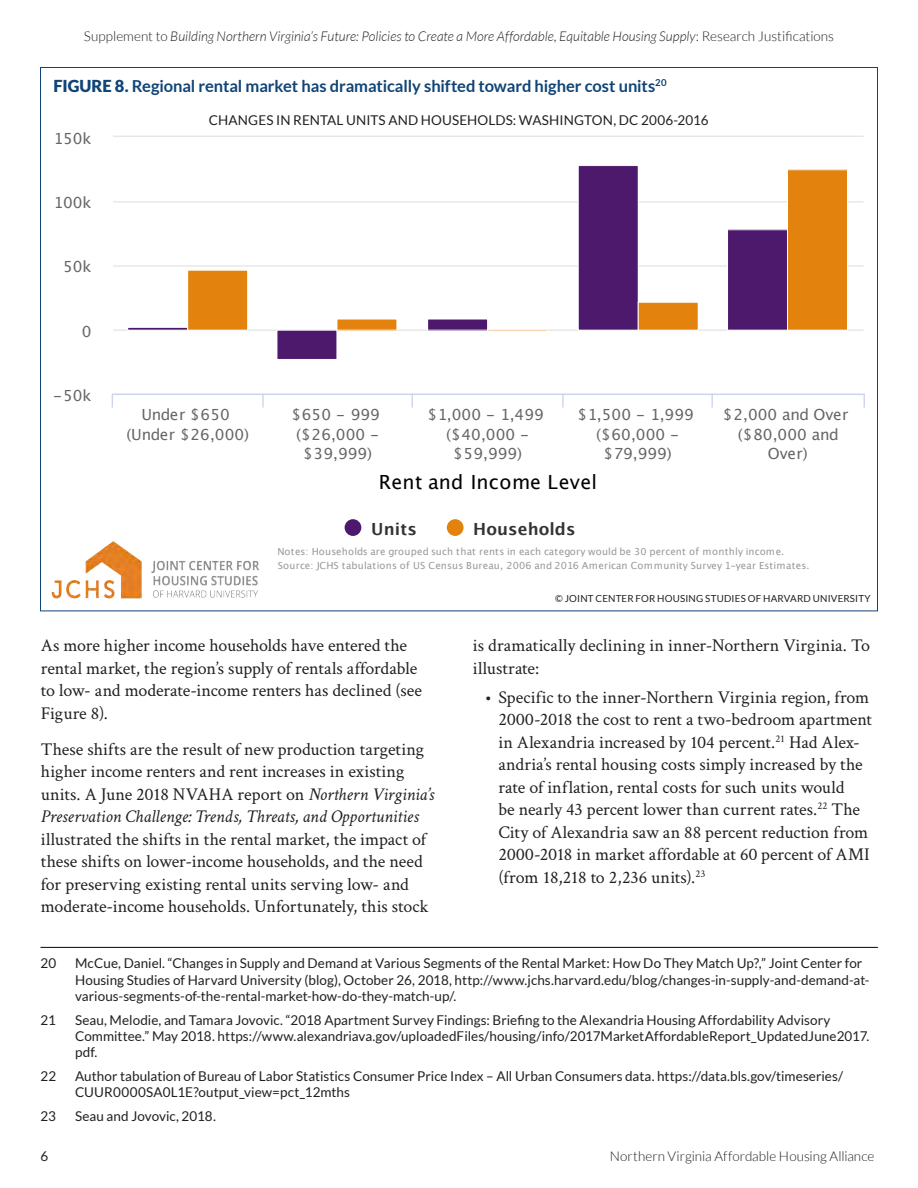
<style>
.page{position:relative;width:918px;height:1188px;background:#fff}
.page>*{position:absolute;margin:0;border:0;box-sizing:border-box;transform-origin:0 0}
.t1{font:19.5px "Lucida Grande";letter-spacing:.015em;color:#000}
.Text_-_Main{font:18px/22.5px "Crimson Text";color:#231f20}
.Text_-_Bullets{font:18px/22.5px "Crimson Text";color:#231f20}
.t2{font:700 16.8px "Lucida Grande";letter-spacing:.01em;color:#333}
.Chart_-_Header{font:700 16.5px "Lato";letter-spacing:-.005em;color:#104476}
.t3{font:15.3px/19.5px "Lucida Grande";letter-spacing:.005em;color:#666;text-align:center}
.Footnote_-_Main{font:13.5px/16.5px "Lato";letter-spacing:.005em;color:#231f20}
.Footnote_-_Lead{font:13.5px/16.5px "Lato";letter-spacing:.005em;color:#231f20}
.t4{font:italic 300 13.5px "Lato";color:#231f20}
.Chart_-_Header-2{font:13.5px "Lato";letter-spacing:.01em;color:#231f20}
.t5{font:300 13.5px "Lato";color:#231f20}
.t6{font:9.75px/14px "Lucida Grande";letter-spacing:.02em;color:#999}
.PHOTO_CREDIT{font:9.75px "Lato";letter-spacing:.02em;color:#231f20}
.s1{font-style:normal}
.s2{font-weight:900}
.s3{font-style:italic}
</style>
<div class="page">
<img style="left:51px;top:541px;width:208px;height:58px">
<hr style="left:113px;top:329px;width:751px;height:2px;background:#e6e6e6">
<hr style="left:113px;top:265px;width:751px;height:2px;background:#e6e6e6">
<hr style="left:113px;top:201px;width:751px;height:2px;background:#e6e6e6">
<hr style="left:113px;top:136px;width:751px;height:1px;background:#e6e6e6">
<svg style="left:262px;top:395px;width:2px;height:13px"></svg>
<svg style="left:412px;top:395px;width:1px;height:13px"></svg>
<svg style="left:562px;top:395px;width:2px;height:13px"></svg>
<svg style="left:711px;top:395px;width:2px;height:13px"></svg>
<svg style="left:864px;top:394px;width:1px;height:14px"></svg>
<svg style="left:112px;top:394px;width:1px;height:14px"></svg>
<hr style="left:113px;top:394px;width:751px;height:1px;background:#ccd6eb">
<div style="left:127px;top:327px;width:61px;height:4px;border:1px solid #fff"></div>
<div style="left:277px;top:330px;width:60px;height:29px;background:#4c196c"></div>
<div style="left:277px;top:330px;width:60px;height:30px;border:1px solid #fff"></div>
<div style="left:428px;top:319px;width:60px;height:11px;background:#4c196c"></div>
<div style="left:578px;top:166px;width:60px;height:164px;background:#4c196c"></div>
<div style="left:578px;top:165px;width:61px;height:166px;border:1px solid #fff"></div>
<div style="left:728px;top:230px;width:60px;height:100px;background:#4c196c"></div>
<div style="left:727px;top:229px;width:61px;height:102px;border:1px solid #fff"></div>
<div style="left:188px;top:270px;width:60px;height:60px;background:#e3830d"></div>
<div style="left:187px;top:270px;width:61px;height:61px;border:1px solid #fff"></div>
<div style="left:337px;top:319px;width:60px;height:11px;background:#e3830d"></div>
<div style="left:487px;top:330px;width:61px;height:2px;border:1px solid #fff"></div>
<div style="left:638px;top:302px;width:60px;height:28px;background:#e3830d"></div>
<div style="left:638px;top:302px;width:61px;height:29px;border:1px solid #fff"></div>
<div style="left:788px;top:170px;width:60px;height:160px;background:#e3830d"></div>
<div style="left:787px;top:169px;width:61px;height:162px;border:1px solid #fff"></div>
<div style="left:345px;top:519px;width:16px;height:17px;background:#4c196c;border-radius:50%"></div>
<div style="left:447px;top:519px;width:17px;height:17px;background:#e3830d;border-radius:50%"></div>
<hr style="left:40px;top:947px;width:838px;height:1px;background:#231f20">
<p class="t4" style="left:84px;top:28px;width:752px"><span class="s1">Supplement to</span> Building Northern Virginia’s Future: Policies to Create a More Affordable, Equitable Housing Supply<span class="s1">: Research Justifications</span></p>
<p class="Chart_-_Header" style="left:54px;top:76px;width:615px"><span class="s2">FIGURE 8.</span> Regional rental market has dramatically shifted toward higher cost units<sup>20</sup></p>
<p class="t3" style="left:54px;top:129px;width:39px">150k</p>
<p class="t3" style="left:54px;top:193px;width:39px">100k</p>
<p class="t3" style="left:63px;top:257px;width:30px">50k</p>
<p class="t3" style="left:82px;top:321px;width:11px">0</p>
<p class="t3" style="left:53px;top:386px;width:40px">-50k</p>
<p class="Chart_-_Header-2" style="left:209px;top:113px;width:501px">CHANGES IN RENTAL UNITS AND HOUSEHOLDS: WASHINGTON, DC 2006-2016</p>
<p class="t3" style="left:126px;top:405px;width:124px">Under $650 (Under $26,000)</p>
<p class="t3" style="left:291px;top:405px;width:90px">$650 - 999 ($26,000 - $39,999)</p>
<p class="t3" style="left:427px;top:405px;width:118px">$1,000 - 1,499 ($40,000 - $59,999)</p>
<p class="t3" style="left:577px;top:405px;width:118px">$1,500 - 1,999 ($60,000 - $79,999)</p>
<p class="t3" style="left:723px;top:405px;width:127px">$2,000 and Over ($80,000 and<br>Over)</p>
<p class="t1" style="left:379px;top:470px;width:220px">Rent and Income Level</p>
<p class="t2" style="left:371px;top:515px;width:47px">Units</p>
<p class="t2" style="left:473px;top:515px;width:104px">Households</p>
<p class="t6" style="left:278px;top:545px;width:533px">Notes: Households are grouped such that rents in each category would be 30 percent of monthly income.<br>Source: JCHS tabulations of US Census Bureau, 2006 and 2016 American Community Survey 1-year Estimates.</p>
<p class="PHOTO_CREDIT" style="left:555px;top:593px;width:317px">© JOINT CENTER FOR HOUSING STUDIES OF HARVARD UNIVERSITY</p>
<p class="Text_-_Main" style="left:41px;top:633px;width:383px">As more higher income households have entered the rental market, the region’s supply of rentals affordable to low- and moderate-income renters has declined (see Figure 8).</p>
<p class="Text_-_Main" style="left:41px;top:737px;width:395px">These shifts are the result of new production targeting higher income renters and rent increases in existing units. A June 2018 NVAHA report on <span class="s3">Northern Virginia’s Preservation Challenge: Trends, Threats, and Opportunities </span>illustrated the shifts in the rental market, the impact of these shifts on lower-income households, and the need for preserving existing rental units serving low- and moderate-income households. Unfortunately, this stock</p>
<p class="Text_-_Main" style="left:473px;top:633px;width:399px">is dramatically declining in inner-Northern Virginia. To illustrate:</p>
<p class="Text_-_Bullets" style="left:498px;top:685px;width:375px;text-indent:-13px">• Specific to the inner-Northern Virginia region, from 2000-2018 the cost to rent a two-bedroom apartment in Alexandria increased by 104 percent.<sup>21</sup> Had Alex&shy;andria’s rental housing costs simply increased by the rate of inflation, rental costs for such units would<br>be nearly 43 percent lower than current rates.<sup>22</sup> The City of Alexandria saw an 88 percent reduction from 2000-2018 in market affordable at 60 percent of AMI (from 18,218 to 2,236 units).<sup>23</sup></p>
<p class="Footnote_-_Lead" style="left:40px;top:955px;width:17px">20</p>
<p class="Footnote_-_Lead" style="left:75px;top:955px;width:796px">McCue, Daniel. “Changes in Supply and Demand at Various Segments of the Rental Market: How Do They Match Up?,” Joint Center for<br>Housing Studies of Harvard University (blog), October 26, 2018, http://www.jchs.harvard.edu/blog/changes-in-supply-and-demand-at&shy;various-segments-of-the-rental-market-how-do-they-match-up/.</p>
<p class="Footnote_-_Main" style="left:40px;top:1011px;width:17px">21</p>
<p class="Footnote_-_Main" style="left:75px;top:1011px;width:796px">Seau, Melodie, and Tamara Jovovic. “2018 Apartment Survey Findings: Briefing to the Alexandria Housing Affordability Advisory<br>Committee.” May 2018. https://www.alexandriava.gov/uploadedFiles/housing/info/2017MarketAffordableReport_UpdatedJune2017. pdf.</p>
<p class="Footnote_-_Main" style="left:40px;top:1068px;width:17px">22</p>
<p class="Footnote_-_Main" style="left:75px;top:1068px;width:770px">Author tabulation of Bureau of Labor Statistics Consumer Price Index – All Urban Consumers data. https://data.bls.gov/timeseries/<br>CUUR0000SA0L1E?output_view=pct_12mths</p>
<p class="Footnote_-_Main" style="left:40px;top:1107px;width:17px">23</p>
<p class="Footnote_-_Main" style="left:75px;top:1107px;width:142px">Seau and Jovovic, 2018.</p>
<p class="Footnote_-_Lead" style="left:40px;top:1148px;width:9px">6</p>
<p class="t5" style="left:610px;top:1149px;width:266px">Northern Virginia Affordable Housing Alliance</p>
</div>
